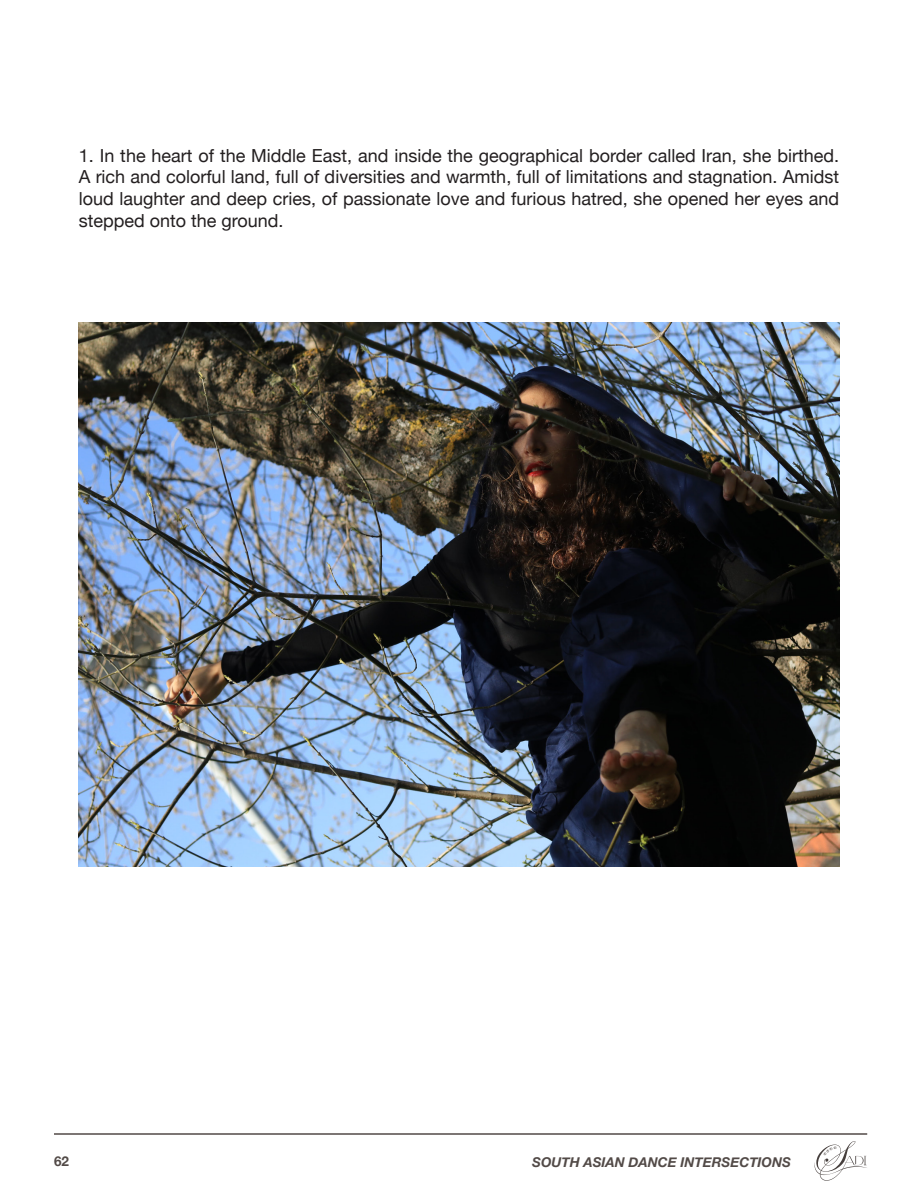
<style>
.page{position:relative;width:918px;height:1188px;background:#fff}
.page>*{position:absolute;margin:0;border:0;box-sizing:border-box;transform-origin:0 0}
.t1{font:18px/21.6px "Helvetica Neue";color:#231f20;text-align:justify}
.t2{font:italic 700 13.5px "Helvetica Neue";color:#524a47}
.t3{font:700 13.5px "Helvetica Neue";color:#524a47}
</style>
<div class="page">
<hr style="left:54px;top:1133px;width:813px;height:2px;background:#524a47">
<svg style="left:814px;top:1141px;width:53px;height:40px"></svg>
<img style="left:79px;top:323px;width:760px;height:544px">
<p class="t1" style="left:79px;top:146px;width:762px">1. In the heart of the Middle East, and inside the geographical border called Iran, she birthed.<br>A rich and colorful land, full of diversities and warmth, full of limitations and stagnation. Amidst loud laughter and deep cries, of passionate love and furious hatred, she opened her eyes and stepped onto the ground.</p>
<p class="t3" style="left:54px;top:1150px;width:17px">62</p>
<p class="t2" style="left:532px;top:1151px;width:260px">SOUTH ASIAN DANCE INTERSECTIONS</p>
</div>
